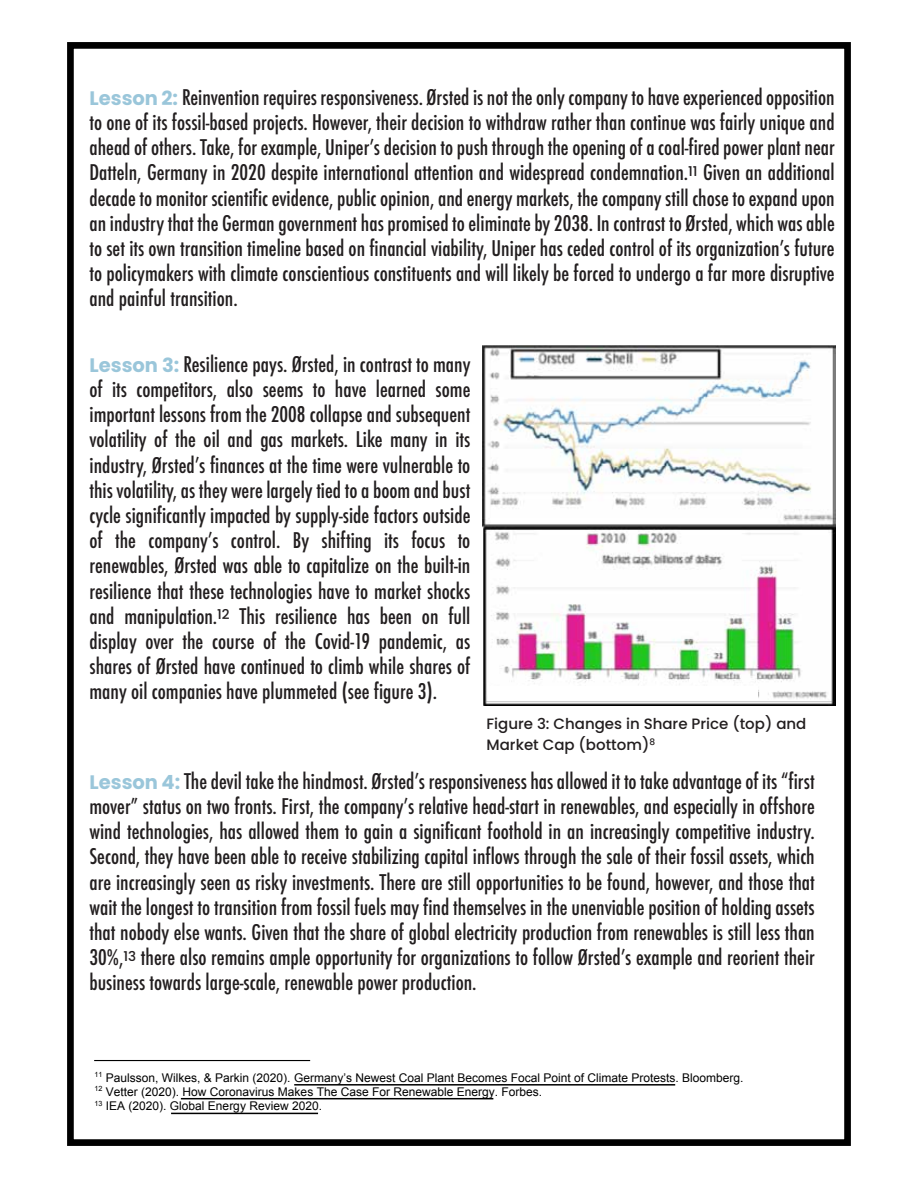
<style>
.page{position:relative;width:918px;height:1188px;background:#fff}
.page>*{position:absolute;margin:0;border:0;box-sizing:border-box;transform-origin:0 0}
.t1{font:500 condensed 21px/25.2px "Futura";color:#221e1f;text-align:justify}
.t2{font:500 15px/20.9px "Poppins";color:#221e1f}
.t3{font:12px/14.4px "Arial";color:#000}
.s1{font-family:"Poppins";font-weight:700;font-stretch:normal;font-size:19.5px;color:#9ac6da}
</style>
<div class="page">
<img style="left:483px;top:346px;width:352px;height:360px">
<div style="left:489px;top:686px;width:269px;height:15px;background:#fff"></div>
<hr style="left:94px;top:1060px;width:216px;height:1px;background:#000">
<hr style="left:294px;top:1084px;width:381px;height:2px;background:#000">
<hr style="left:181px;top:1098px;width:312px;height:1px;background:#000">
<hr style="left:171px;top:1113px;width:147px;height:1px;background:#000">
<div style="left:67px;top:42px;width:784px;height:1104px;border:7px solid #000"></div>
<p class="t1" style="left:89px;top:85px;width:747px"><span class="s1">Lesson 2:</span> Reinvention requires responsiveness. Ørsted is not the only company to have experienced opposition to one of its fossil-based projects. However, their decision to withdraw rather than continue was fairly unique and ahead of others. Take, for example, Uniperʼs decision to push through the opening of a coal-fired power plant near Datteln, Germany in 2020 despite international attention and widespread condemnation.<sup>11</sup> Given an additional decade to monitor scientific evidence, public opinion, and energy markets, the company still chose to expand upon an industry that the German government has promised to eliminate by 2038. In contrast to Ørsted, which was able to set its own transition timeline based on financial viability, Uniper has ceded control of its organizationʼs future to policymakers with climate conscientious constituents and will likely be forced to undergo a far more disruptive and painful transition.</p>
<p class="t1" style="left:89px;top:352px;width:382px"><span class="s1">Lesson 3:</span> Resilience pays. Ørsted, in contrast to many of its competitors, also seems to have learned some important lessons from the 2008 collapse and subsequent volatility of the oil and gas markets. Like many in its industry, Ørstedʼs finances at the time were vulnerable to this volatility, as they were largely tied to a boom and bust cycle significantly impacted by supply-side factors outside of the companyʼs control. By shifting its focus to renewables, Ørsted was able to capitalize on the built-in resilience that these technologies have to market shocks and manipulation.<sup>12</sup> This resilience has been on full display over the course of the Covid-19 pandemic, as shares of Ørsted have continued to climb while shares of many oil companies have plummeted (see figure 3).</p>
<p class="t2" style="left:487px;top:713px;width:321px">Figure 3: Changes in Share Price (top) and<br>Market Cap (bottom)<sup>8</sup></p>
<p class="t1" style="left:89px;top:769px;width:727px"><span class="s1">Lesson 4:</span> The devil take the hindmost. Ørstedʼs responsiveness has allowed it to take advantage of its “first mover” status on two fronts. First, the companyʼs relative head-start in renewables, and especially in offshore wind technologies, has allowed them to gain a significant foothold in an increasingly competitive industry.<br>Second, they have been able to receive stabilizing capital inflows through the sale of their fossil assets, which are increasingly seen as risky investments. There are still opportunities to be found, however, and those that wait the longest to transition from fossil fuels may find themselves in the unenviable position of holding assets that nobody else wants. Given that the share of global electricity production from renewables is still less than 30%,<sup>13</sup> there also remains ample opportunity for organizations to follow Ørstedʼs example and reorient their business towards large-scale, renewable power production.</p>
<p class="t3" style="left:95px;top:1070px;width:650px"><sup>11</sup> Paulsson, Wilkes, &amp; Parkin (2020). Germany’s Newest Coal Plant Becomes Focal Point of Climate Protests. Bloomberg.<br><sup>12</sup> Vetter (2020). How Coronavirus Makes The Case For Renewable Energy. Forbes.<br><sup>13</sup> IEA (2020). Global Energy Review 2020.</p>
</div>
